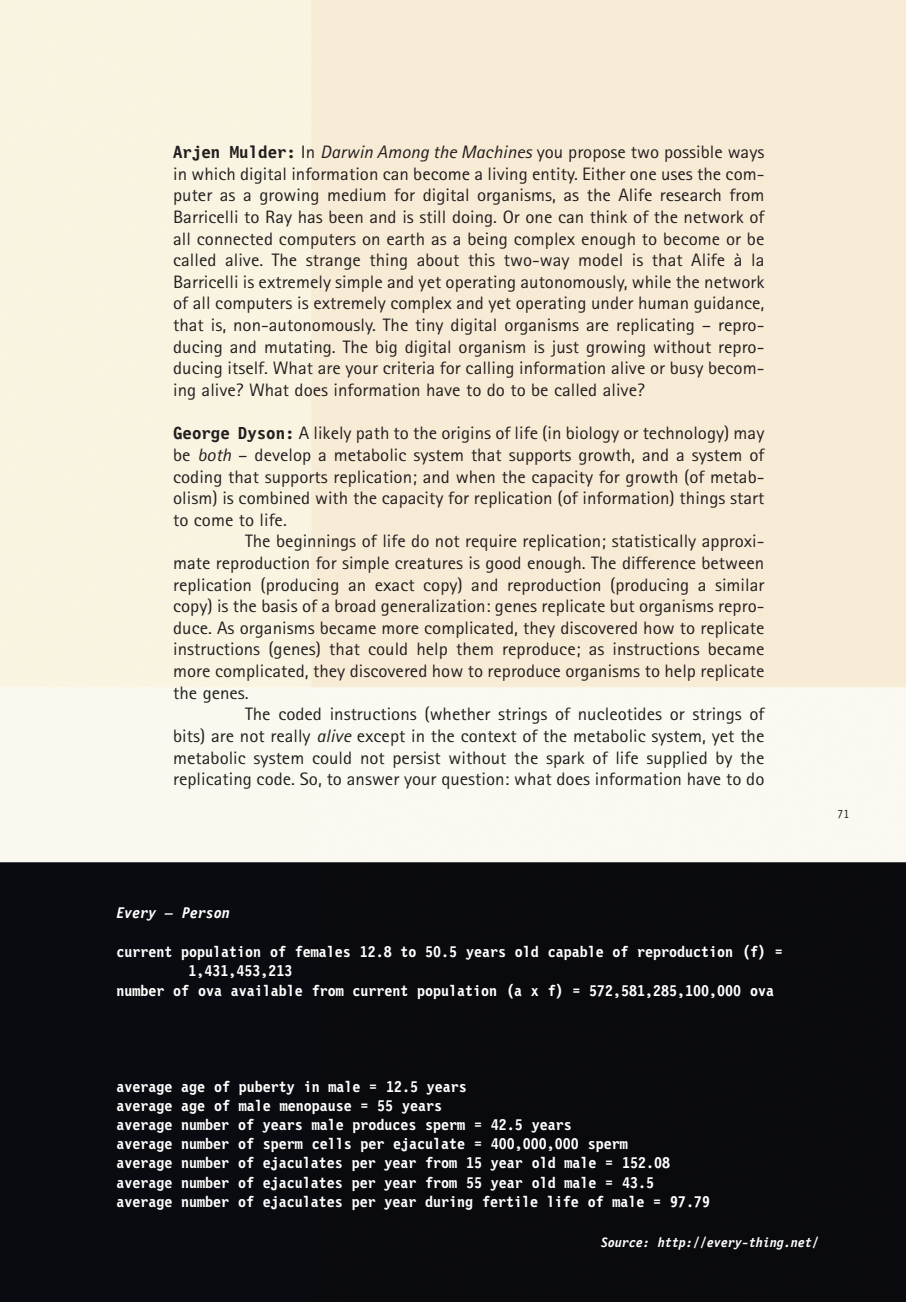
<style>
.page{position:relative;width:906px;height:1302px;background:#fff}
.page>*{position:absolute;margin:0;border:0;box-sizing:border-box;transform-origin:0 0}
.t1{font:18px/21.6px "Agfa Rotis Sans Serif";color:#231f20;text-align:justify;scale:1.05 1}
.t2{font:700 16px/19.2px "Letter Gothic 12 Pitch BT";color:#fff}
.t3{font:italic 700 16px "Letter Gothic 12 Pitch BT";color:#fff}
.t4{font:italic 700 14px "Letter Gothic 12 Pitch BT";color:#fff}
.t5{font:12px "Letter Gothic 12 Pitch BT";color:#231f20}
.s1{font-family:"Letter Gothic 12 Pitch BT";font-weight:700}
.s2{font-style:italic}
</style>
<div class="page">
<img style="left:0;top:0;width:906px;height:1302px">
<p class="t1" style="left:173px;top:143px;width:565px"><span class="s1">Arjen Mulder:</span> In <span class="s2">Darwin Among the Machines</span> you propose two possible ways in which digital information can become a living entity. Either one uses the com&shy;puter as a growing medium for digital organisms, as the Alife research from Barricelli to Ray has been and is still doing. Or one can think of the network of all connected computers on earth as a being complex enough to become or be called alive. The strange thing about this two-way model is that Alife à la Barricelli is extremely simple and yet operating autonomously, while the network of all computers is extremely complex and yet operating under human guidance, that is, non-autonomously. The tiny digital organisms are replicating – repro&shy;ducing and mutating. The big digital organism is just growing without repro&shy;ducing itself. What are your criteria for calling information alive or busy becom&shy;ing alive? What does information have to do to be called alive?</p>
<p class="t1" style="left:173px;top:424px;width:565px"><span class="s1">George Dyson:</span> A likely path to the origins of life (in biology or technology) may</p>
<p class="t1" style="left:173px;top:445px;width:565px">be <span class="s2">both</span> – develop a metabolic system that supports growth, and a system of</p>
<p class="t1" style="left:173px;top:467px;width:565px">coding that supports replication; and when the capacity for growth (of metab-</p>
<p class="t1" style="left:173px;top:489px;width:565px">olism) is combined with the capacity for replication (of information) things start</p>
<p class="t1" style="left:173px;top:511px;width:110px">to come to life.</p>
<p class="t1" style="left:245px;top:532px;width:496px">The beginnings of life do not require replication; statistically approxi-</p>
<p class="t1" style="left:173px;top:554px;width:565px">mate reproduction for simple creatures is good enough. The difference between</p>
<p class="t1" style="left:173px;top:575px;width:565px">replication (producing an exact copy) and reproduction (producing a similar</p>
<p class="t1" style="left:173px;top:597px;width:565px">copy) is the basis of a broad generalization: genes replicate but organisms repro-</p>
<p class="t1" style="left:173px;top:619px;width:565px">duce. As organisms became more complicated, they discovered how to replicate</p>
<p class="t1" style="left:173px;top:640px;width:565px">instructions (genes) that could help them reproduce; as instructions became</p>
<p class="t1" style="left:173px;top:662px;width:565px">more complicated, they discovered how to reproduce organisms to help replicate</p>
<p class="t1" style="left:173px;top:683px;width:74px">the genes.</p>
<p class="t1" style="left:245px;top:705px;width:496px">The coded instructions (whether strings of nucleotides or strings of</p>
<p class="t1" style="left:173px;top:727px;width:565px">bits) are not really <span class="s2">alive</span> except in the context of the metabolic system, yet the</p>
<p class="t1" style="left:173px;top:749px;width:565px">metabolic system could not persist without the spark of life supplied by the</p>
<p class="t1" style="left:173px;top:770px;width:565px">replicating code. So, to answer your question: what does information have to do</p>
<p class="t5" style="left:837px;top:810px;width:13px">71</p>
<p class="t3" style="left:116px;top:907px;width:115px">Every – Person</p>
<p class="t2" style="left:116px;top:944px;width:668px">current population of females 12.8 to 50.5 years old capable of reproduction (f) =</p>
<p class="t2" style="left:188px;top:963px;width:105px">1,431,453,213</p>
<p class="t2" style="left:116px;top:982px;width:659px">number of ova available from current population (a x f) = 572,581,285,100,000 ova</p>
<p class="t2" style="left:116px;top:1078px;width:595px">average age of puberty in male = 12.5 years<br>average age of male menopause = 55 years<br>average number of years male produces sperm = 42.5 years<br>average number of sperm cells per ejaculate = 400,000,000 sperm<br>average number of ejaculates per year from 15 year old male = 152.08 average number of ejaculates per year from 55 year old male = 43.5 average number of ejaculates per year during fertile life of male = 97.79</p>
<p class="t4" style="left:601px;top:1237px;width:219px">Source: http://every-thing.net/</p>
</div>
